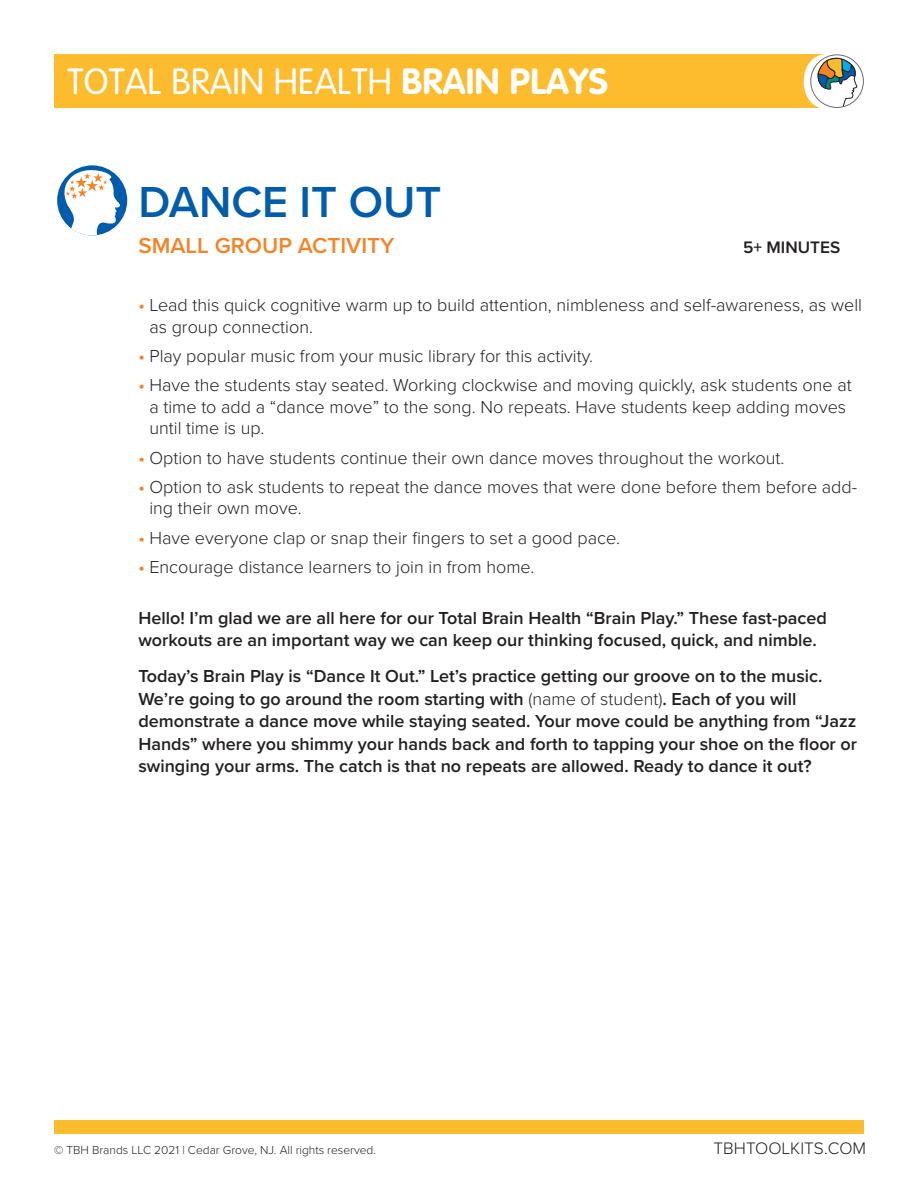
<style>
.page{position:relative;width:918px;height:1188px;background:#fff}
.page>*{position:absolute;margin:0;border:0;box-sizing:border-box;transform-origin:0 0}
.t1{font:600 45px "Proxima Nova";color:#015dab}
.t2{font:300 36px "VAG Rounded";letter-spacing:.01em;color:#fff}
.t3{font:600 22.5px "Proxima Nova";color:#f58427}
.t4{font:300 18px/21.6px "Proxima Nova";color:#231f20}
.t5{font:600 18px/22.5px "Proxima Nova";color:#231f20}
.List_Paragraph{font:300 17.25px "Proxima Nova";color:#231f20}
.t6{font:600 17.25px "Proxima Nova";color:#231f20}
.Copyright{font:300 12px "Proxima Nova";color:#231f20}
.s1{font-weight:700}
.s2{font-weight:600;color:#f58427}
.s3{font-weight:300}
</style>
<div class="page">
<div style="left:57px;top:165px;width:70px;height:70px;background:#015dab;border-radius:50%"></div>
<svg style="left:57px;top:166px;width:66px;height:70px"></svg>
<div style="left:54px;top:1120px;width:810px;height:14px;background:#fdbb2e"></div>
<div style="left:54px;top:54px;width:775px;height:54px;background:#fdbb2e"></div>
<svg style="left:804px;top:54px;width:53px;height:54px"></svg>
<div style="left:810px;top:54px;width:54px;height:54px;border:1px solid #6c6d70;border-radius:50%"></div>
<p class="t2" style="left:68px;top:61px;width:542px">TOTAL BRAIN HEALTH <span class="s1">BRAIN PLAYS</span></p>
<p class="t1" style="left:138px;top:168px;width:305px">DANCE IT OUT</p>
<p class="t3" style="left:138px;top:228px;width:258px">SMALL GROUP ACTIVITY</p>
<p class="t6" style="left:743px;top:234px;width:99px">5+ MINUTES</p>
<p class="t4" style="left:149px;top:293px;width:714px;text-indent:-11px"><span class="s2">•</span> Lead this quick cognitive warm up to build attention, nimbleness and self-awareness, as well as group connection.</p>
<p class="t4" style="left:138px;top:344px;width:456px"><span class="s2">•</span> Play popular music from your music library for this activity.</p>
<p class="t4" style="left:149px;top:373px;width:704px;text-indent:-11px"><span class="s2">•</span> Have the students stay seated. Working clockwise and moving quickly, ask students one at a time to add a “dance move” to the song. No repeats. Have students keep adding moves until time is up.</p>
<p class="t4" style="left:138px;top:446px;width:648px"><span class="s2">•</span> Option to have students continue their own dance moves throughout the workout.</p>
<p class="t4" style="left:149px;top:475px;width:709px;text-indent:-11px"><span class="s2">•</span> Option to ask students to repeat the dance moves that were done before them before add&shy;ing their own move.</p>
<p class="t4" style="left:138px;top:526px;width:483px"><span class="s2">•</span> Have everyone clap or snap their fingers to set a good pace.</p>
<p class="t4" style="left:138px;top:555px;width:398px"><span class="s2">•</span> Encourage distance learners to join in from home.</p>
<p class="t5" style="left:138px;top:606px;width:690px">Hello! I’m glad we are all here for our Total Brain Health “Brain Play.” These fast-paced workouts are an important way we can keep our thinking focused, quick, and nimble.</p>
<p class="t5" style="left:138px;top:665px;width:720px">Today’s Brain Play is “Dance It Out.” Let’s practice getting our groove on to the music.<br>We’re going to go around the room starting with <span class="s3">(name of student)</span>. Each of you will demonstrate a dance move while staying seated. Your move could be anything from “Jazz Hands” where you shimmy your hands back and forth to tapping your shoe on the floor or swinging your arms. The catch is that no repeats are allowed. Ready to dance it out?</p>
<p class="Copyright" style="left:54px;top:1141px;width:324px">© TBH Brands LLC 2021 | Cedar Grove, NJ. All rights reserved.</p>
<p class="List_Paragraph" style="left:714px;top:1135px;width:154px">TBHTOOLKITS.COM</p>
</div>
